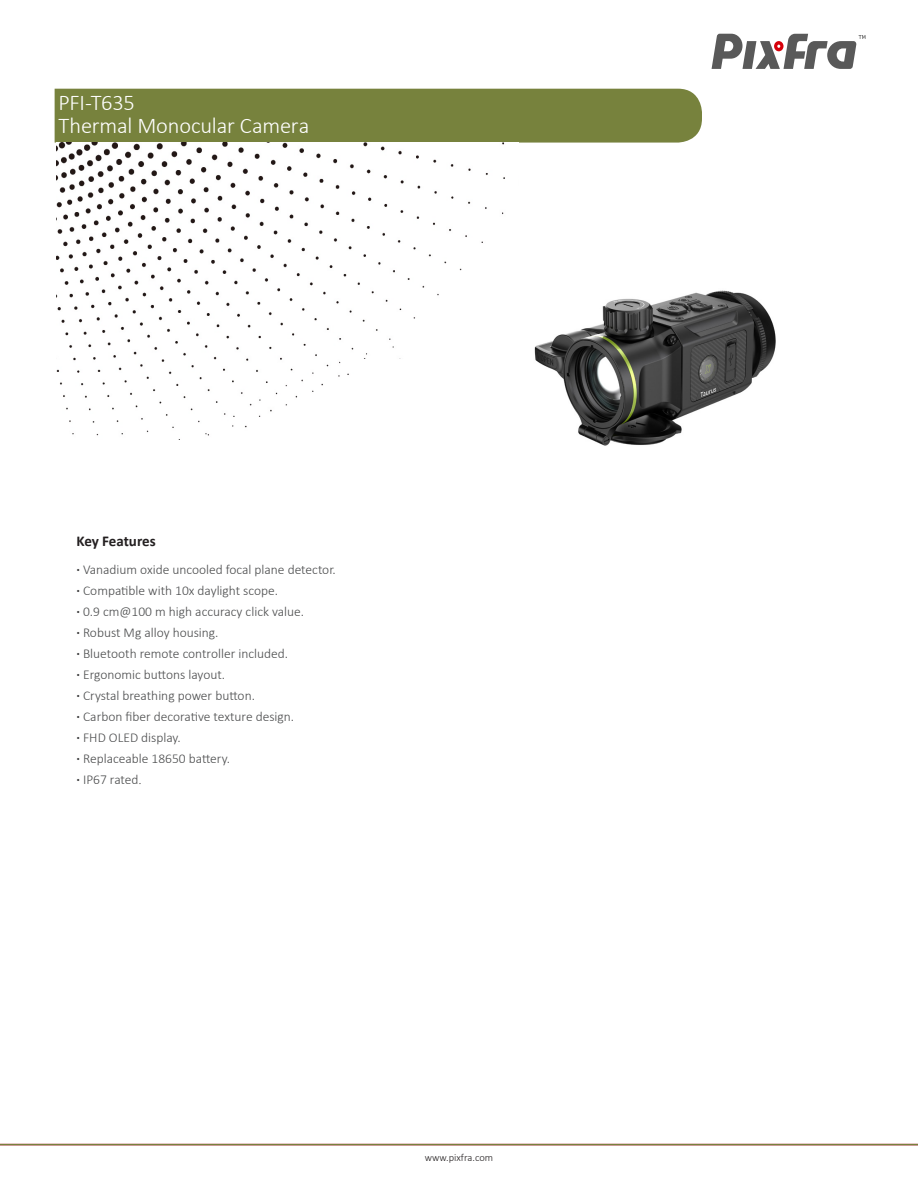
<style>
.page{position:relative;width:918px;height:1188px;background:#fff}
.page>*{position:absolute;margin:0;border:0;box-sizing:border-box;transform-origin:0 0}
.t1{font:300 22.5px "Calibri";letter-spacing:-.01em;color:#fff}
.t2{font:700 15px "Calibri";letter-spacing:-.01em;color:#231f20}
.t3{font:300 13.5px "Calibri";color:#4a4b4c}
.t4{font:300 10.5px "Calibri";color:#231f20}
.s1{font-weight:700;color:#3e3e3f}
.s2{font-family:"Adobe Song Std"}
</style>
<div class="page">
<div style="left:55px;top:89px;width:647px;height:54px;background:#77823d"></div>
<img style="left:534px;top:290px;width:242px;height:156px">
<hr style="left:0;top:1144px;width:918px;height:1px;background:#77823d">
<img style="left:57px;top:143px;width:448px;height:297px">
<svg style="left:712px;top:34px;width:153px;height:35px"></svg>
<p class="t1" style="left:59px;top:89px;width:78px">PFI-T635</p>
<p class="t1" style="left:59px;top:111px;width:252px">Thermal Monocular Camera</p>
<p class="t2" style="left:76px;top:531px;width:81px">Key Features</p>
<p class="t3" style="left:76px;top:561px;width:261px"><span class="s1">·</span> Vanadium oxide uncooled focal plane detector.</p>
<p class="t3" style="left:76px;top:582px;width:203px"><span class="s1">·</span> Compatible with 10x daylight scope.</p>
<p class="t3" style="left:76px;top:603px;width:229px"><span class="s1">·</span> 0.9 cm@100 m high accuracy click value.</p>
<p class="t3" style="left:76px;top:624px;width:144px"><span class="s1">·</span> Robust Mg alloy housing.</p>
<p class="t3" style="left:76px;top:645px;width:213px"><span class="s1">·</span> Bluetooth remote controller included.</p>
<p class="t3" style="left:76px;top:666px;width:150px"><span class="s1">·</span> Ergonomic buttons layout.</p>
<p class="t3" style="left:76px;top:687px;width:180px"><span class="s1">·</span> Crystal breathing power button.</p>
<p class="t3" style="left:76px;top:708px;width:219px"><span class="s1">·</span> Carbon fiber decorative texture design.</p>
<p class="t3" style="left:76px;top:729px;width:106px"><span class="s1">·</span> FHD OLED display.</p>
<p class="t3" style="left:76px;top:750px;width:155px"><span class="s1">·</span> Replaceable 18650 battery.</p>
<p class="t3" style="left:76px;top:771px;width:67px"><span class="s1">·</span> IP67 rated<span class="s2">.</span></p>
<p class="t4" style="left:425px;top:1151px;width:70px">www.pixfra.com</p>
</div>
